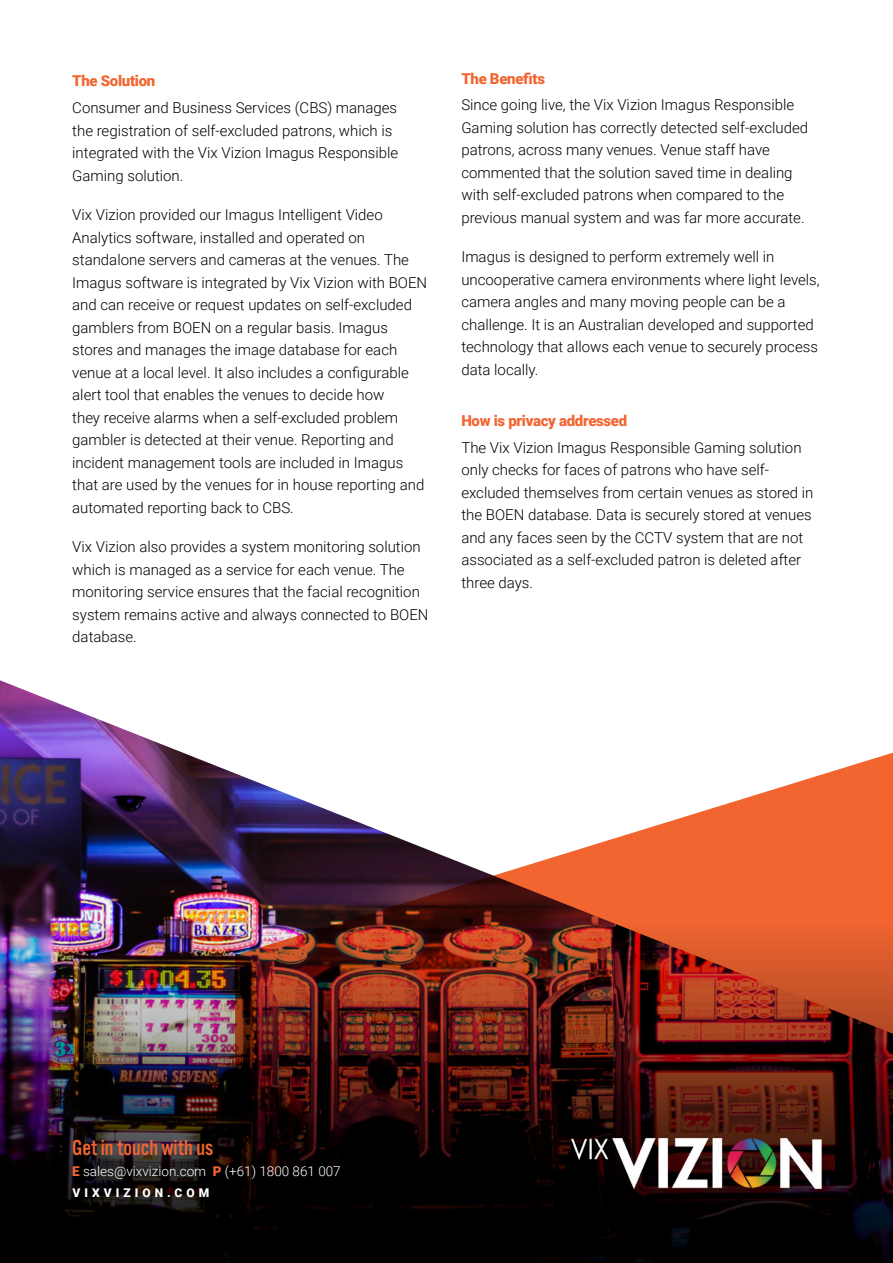
<style>
.page{position:relative;width:893px;height:1263px;background:#fff}
.page>*{position:absolute;margin:0;border:0;box-sizing:border-box;transform-origin:0 0}
.t1{font:22.5px "Alternate Got No 3 D";color:#f26531}
.t2{font:300 15px/22.5px "Roboto";color:#000}
.t3{font:900 15px "Roboto";letter-spacing:-.02em;color:#f26531}
.t4{font:300 13.5px "Roboto";color:#fff}
.t5{font:900 12px "Roboto";letter-spacing:.335em;color:#fff}
.s1{font-weight:900;color:#f26531}
</style>
<div class="page">
<img style="left:0;top:680px;width:235px;height:192px">
<img style="left:0;top:872px;width:235px;height:151px">
<img style="left:235px;top:752px;width:658px;height:271px">
<img style="left:0;top:1023px;width:893px;height:240px">
<img style="left:569px;top:1133px;width:258px;height:60px">
<p class="t3" style="left:72px;top:71px;width:85px">The Solution</p>
<p class="t2" style="left:72px;top:96px;width:328px">Consumer and Business Services (CBS) manages the registration of self-excluded patrons, which is integrated with the Vix Vizion Imagus Responsible Gaming solution.</p>
<p class="t2" style="left:72px;top:203px;width:356px">Vix Vizion provided our Imagus Intelligent Video Analytics software, installed and operated on standalone servers and cameras at the venues. The Imagus software is integrated by Vix Vizion with BOEN and can receive or request updates on self-excluded gamblers from BOEN on a regular basis. Imagus stores and manages the image database for each venue at a local level. It also includes a configurable alert tool that enables the venues to decide how<br>they receive alarms when a self-excluded problem gambler is detected at their venue. Reporting and incident management tools are included in Imagus that are used by the venues for in house reporting and automated reporting back to CBS.</p>
<p class="t2" style="left:72px;top:535px;width:358px">Vix Vizion also provides a system monitoring solution which is managed as a service for each venue. The monitoring service ensures that the facial recognition system remains active and always connected to BOEN database.</p>
<p class="t3" style="left:461px;top:68px;width:85px">The Benefits</p>
<p class="t2" style="left:461px;top:93px;width:348px">Since going live, the Vix Vizion Imagus Responsible Gaming solution has correctly detected self-excluded patrons, across many venues. Venue staff have commented that the solution saved time in dealing with self-excluded patrons when compared to the previous manual system and was far more accurate.</p>
<p class="t2" style="left:461px;top:245px;width:360px">Imagus is designed to perform extremely well in uncooperative camera environments where light levels, camera angles and many moving people can be a challenge. It is an Australian developed and supported technology that allows each venue to securely process data locally.</p>
<p class="t3" style="left:461px;top:410px;width:167px">How is privacy addressed</p>
<p class="t2" style="left:461px;top:435px;width:353px">The Vix Vizion Imagus Responsible Gaming solution only checks for faces of patrons who have self&shy;excluded themselves from certain venues as stored in the BOEN database. Data is securely stored at venues and any faces seen by the CCTV system that are not associated as a self-excluded patron is deleted after three days.</p>
<h1 class="t1" style="left:72px;top:1136px;width:142px">Get in touch with us</h1>
<p class="t4" style="left:72px;top:1161px;width:270px"><span class="s1">E</span> sales@vixvizion.com <span class="s1">P</span> (+61) 1800 861 007</p>
<p class="t5" style="left:72px;top:1184px;width:138px">VIXVIZION.COM</p>
</div>
